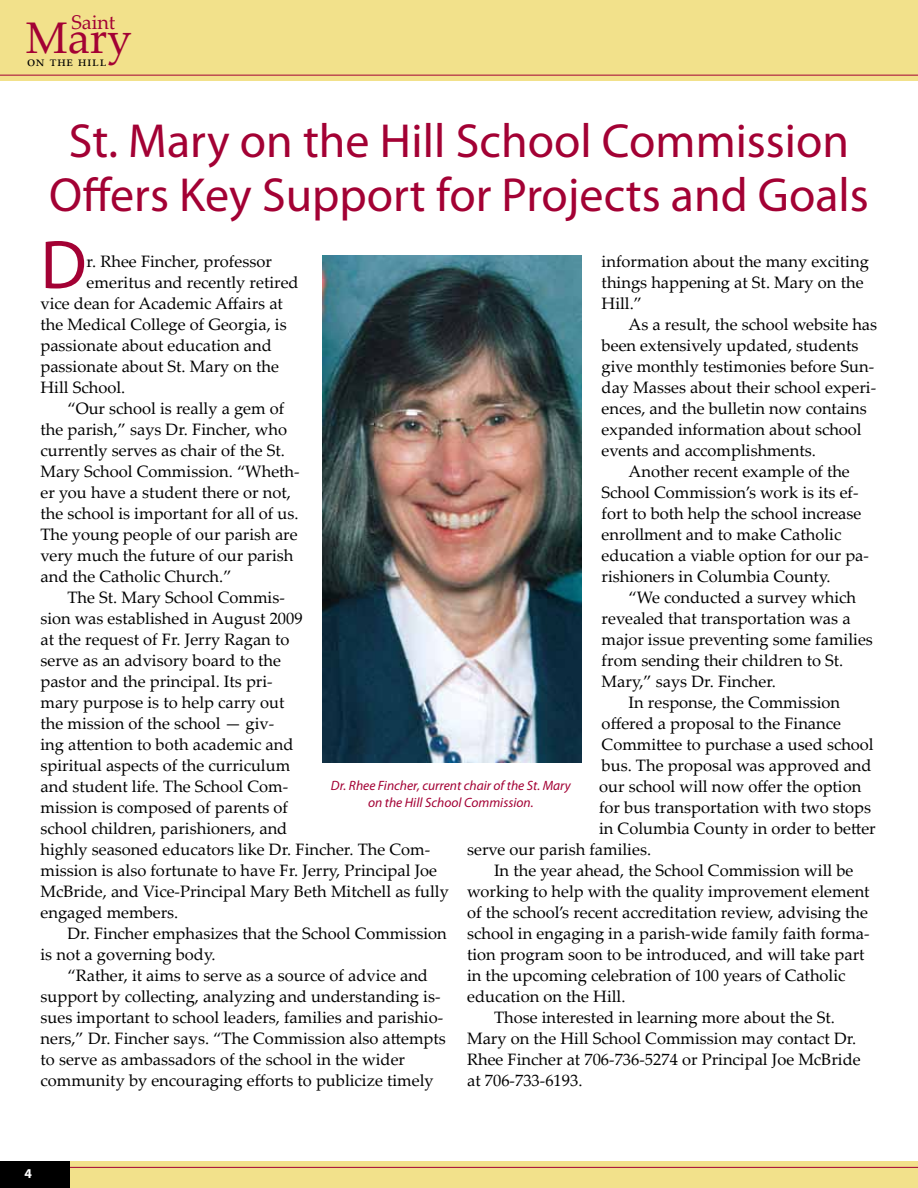
<style>
.page{position:relative;width:918px;height:1188px;background:#fff}
.page>*{position:absolute;margin:0;border:0;box-sizing:border-box;transform-origin:0 0}
.t1{font:69.3px "Myriad";color:#a30134}
.t2{font:48px/54px "Myriad Pro";color:#a30134;text-align:center}
.t3{font:44.25px "Palatino Linotype";color:#a30134}
.t4{font:19.8px "Palatino Linotype";color:#a30134}
.t5{font:16.5px/21px "Palatino Linotype";color:#000}
.t6{font:14.25px "Palatino Linotype";color:#000}
.t7{font:italic 13.5px/16.5px "Myriad Pro";color:#a30134;text-align:center}
.t8{font:700 13.5px "Myriad Pro";color:#fff}
</style>
<div class="page">
<div style="left:0;top:1161px;width:918px;height:27px;background:#f2e18b"></div>
<hr style="left:0;top:1167px;width:918px;height:1px;background:#a30134">
<div style="left:0;top:1161px;width:70px;height:27px;background:#000"></div>
<div style="left:0;top:0;width:918px;height:81px;background:#f2e18b"></div>
<hr style="left:0;top:75px;width:918px;height:1px;background:#a30134">
<img style="left:323px;top:255px;width:258px;height:508px">
<p class="t4" style="left:71px;top:8px;width:46px">Saint</p>
<p class="t6" style="left:27px;top:51px;width:81px">on the hill</p>
<h3 class="t3" style="left:26px;top:7px;width:108px">Mary</h3>
<h2 class="t2" style="left:49px;top:113px;width:821px">St. Mary on the Hill School Commission<br>Offers Key Support for Projects and Goals</h2>
<h1 class="t1" style="left:40px;top:230px;width:48px">D</h1>
<p class="t5" style="left:87px;top:250px;width:187px">r. Rhee Fincher, professor</p>
<p class="t5" style="left:87px;top:271px;width:214px">emeritus and recently retired</p>
<p class="t5" style="left:40px;top:292px;width:244px">vice dean for Academic Affairs at</p>
<p class="t5" style="left:40px;top:313px;width:248px">the Medical College of Georgia, is</p>
<p class="t5" style="left:40px;top:334px;width:233px">passionate about education and</p>
<p class="t5" style="left:40px;top:355px;width:240px">passionate about St. Mary on the</p>
<p class="t5" style="left:40px;top:376px;width:86px">Hill School.</p>
<p class="t5" style="left:67px;top:397px;width:218px">“Our school is really a gem of</p>
<p class="t5" style="left:40px;top:418px;width:248px">the parish,” says Dr. Fincher, who</p>
<p class="t5" style="left:40px;top:439px;width:246px">currently serves as chair of the St.</p>
<p class="t5" style="left:40px;top:460px;width:261px">Mary School Commission. “Wheth-</p>
<p class="t5" style="left:40px;top:481px;width:252px">er you have a student there or not,</p>
<p class="t5" style="left:40px;top:502px;width:260px">the school is important for all of us.</p>
<p class="t5" style="left:40px;top:523px;width:259px">The young people of our parish are</p>
<p class="t5" style="left:40px;top:544px;width:254px">very much the future of our parish</p>
<p class="t5" style="left:40px;top:565px;width:193px">and the Catholic Church.”</p>
<p class="t5" style="left:67px;top:586px;width:219px">The St. Mary School Commis-</p>
<p class="t5" style="left:40px;top:607px;width:264px">sion was established in August 2009</p>
<p class="t5" style="left:40px;top:628px;width:250px">at the request of Fr. Jerry Ragan to</p>
<p class="t5" style="left:40px;top:649px;width:242px">serve as an advisory board to the</p>
<p class="t5" style="left:40px;top:670px;width:234px">pastor and the principal. Its pri-</p>
<p class="t5" style="left:40px;top:691px;width:246px">mary purpose is to help carry out</p>
<p class="t5" style="left:40px;top:712px;width:235px">the mission of the school — giv-</p>
<p class="t5" style="left:40px;top:733px;width:254px">ing attention to both academic and</p>
<p class="t5" style="left:40px;top:754px;width:251px">spiritual aspects of the curriculum</p>
<p class="t5" style="left:40px;top:775px;width:249px">and student life. The School Com-</p>
<p class="t5" style="left:40px;top:796px;width:249px">mission is composed of parents of</p>
<p class="t5" style="left:40px;top:817px;width:248px">school children, parishioners, and</p>
<p class="t5" style="left:40px;top:838px;width:391px">highly seasoned educators like Dr. Fincher. The Com-</p>
<p class="t5" style="left:40px;top:859px;width:398px">mission is also fortunate to have Fr. Jerry, Principal Joe</p>
<p class="t5" style="left:40px;top:880px;width:410px">McBride, and Vice-Principal Mary Beth Mitchell as fully</p>
<p class="t5" style="left:40px;top:901px;width:139px">engaged members.</p>
<p class="t5" style="left:67px;top:922px;width:381px">Dr. Fincher emphasizes that the School Commission</p>
<p class="t5" style="left:40px;top:943px;width:177px">is not a governing body.</p>
<p class="t5" style="left:67px;top:964px;width:362px">“Rather, it aims to serve as a source of advice and</p>
<p class="t5" style="left:40px;top:985px;width:402px">support by collecting, analyzing and understanding is-</p>
<p class="t5" style="left:40px;top:1006px;width:404px">sues important to school leaders, families and parishio-</p>
<p class="t5" style="left:40px;top:1027px;width:407px">ners,” Dr. Fincher says. “The Commission also attempts</p>
<p class="t5" style="left:40px;top:1048px;width:366px">to serve as ambassadors of the school in the wider</p>
<p class="t5" style="left:40px;top:1069px;width:395px">community by encouraging efforts to publicize timely</p>
<p class="t5" style="left:602px;top:251px;width:269px">information about the many exciting things happening at St. Mary on the<br>Hill.”</p>
<p class="t5" style="left:629px;top:314px;width:250px">As a result, the school website has</p>
<p class="t5" style="left:602px;top:335px;width:258px">been extensively updated, students</p>
<p class="t5" style="left:602px;top:356px;width:274px">give monthly testimonies before Sun-</p>
<p class="t5" style="left:602px;top:377px;width:276px">day Masses about their school experi-</p>
<p class="t5" style="left:602px;top:398px;width:267px">ences, and the bulletin now contains</p>
<p class="t5" style="left:602px;top:419px;width:262px">expanded information about school</p>
<p class="t5" style="left:602px;top:440px;width:216px">events and accomplishments.</p>
<p class="t5" style="left:629px;top:461px;width:223px">Another recent example of the</p>
<p class="t5" style="left:602px;top:482px;width:258px">School Commission’s work is its ef-</p>
<p class="t5" style="left:602px;top:503px;width:261px">fort to both help the school increase</p>
<p class="t5" style="left:602px;top:524px;width:241px">enrollment and to make Catholic</p>
<p class="t5" style="left:602px;top:545px;width:269px">education a viable option for our pa-</p>
<p class="t5" style="left:602px;top:566px;width:230px">rishioners in Columbia County.</p>
<p class="t5" style="left:629px;top:587px;width:229px">“We conducted a survey which</p>
<p class="t5" style="left:602px;top:608px;width:250px">revealed that transportation was a</p>
<p class="t5" style="left:602px;top:629px;width:273px">major issue preventing some families</p>
<p class="t5" style="left:602px;top:650px;width:243px">from sending their children to St.</p>
<p class="t5" style="left:602px;top:671px;width:176px">Mary,” says Dr. Fincher.</p>
<p class="t5" style="left:629px;top:692px;width:213px">In response, the Commission</p>
<p class="t5" style="left:602px;top:713px;width:241px">offered a proposal to the Finance</p>
<p class="t5" style="left:602px;top:734px;width:274px">Committee to purchase a used school</p>
<p class="t5" style="left:602px;top:755px;width:271px">bus. The proposal was approved and</p>
<p class="t5" style="left:599px;top:776px;width:264px">our school will now offer the option</p>
<p class="t5" style="left:599px;top:797px;width:274px">for bus transportation with two stops</p>
<p class="t5" style="left:599px;top:818px;width:278px">in Columbia County in order to better</p>
<p class="t5" style="left:467px;top:839px;width:186px">serve our parish families.</p>
<p class="t5" style="left:494px;top:860px;width:361px">In the year ahead, the School Commission will be</p>
<p class="t5" style="left:467px;top:881px;width:404px">working to help with the quality improvement element</p>
<p class="t5" style="left:467px;top:902px;width:402px">of the school’s recent accreditation review, advising the</p>
<p class="t5" style="left:467px;top:923px;width:404px">school in engaging in a parish-wide family faith forma-</p>
<p class="t5" style="left:467px;top:944px;width:399px">tion program soon to be introduced, and will take part</p>
<p class="t5" style="left:467px;top:965px;width:380px">in the upcoming celebration of 100 years of Catholic</p>
<p class="t5" style="left:467px;top:986px;width:160px">education on the Hill.</p>
<p class="t5" style="left:494px;top:1007px;width:342px">Those interested in learning more about the St.</p>
<p class="t5" style="left:467px;top:1028px;width:391px">Mary on the Hill School Commission may contact Dr.</p>
<p class="t5" style="left:467px;top:1049px;width:395px">Rhee Fincher at 706-736-5274 or Principal Joe McBride</p>
<p class="t5" style="left:467px;top:1070px;width:117px">at 706-733-6193.</p>
<p class="t7" style="left:331px;top:777px;width:241px">Dr. Rhee Fincher, current chair of the St. Mary on the Hill School Commission.</p>
<p class="t8" style="left:24px;top:1164px;width:16px">44</p>
</div>
